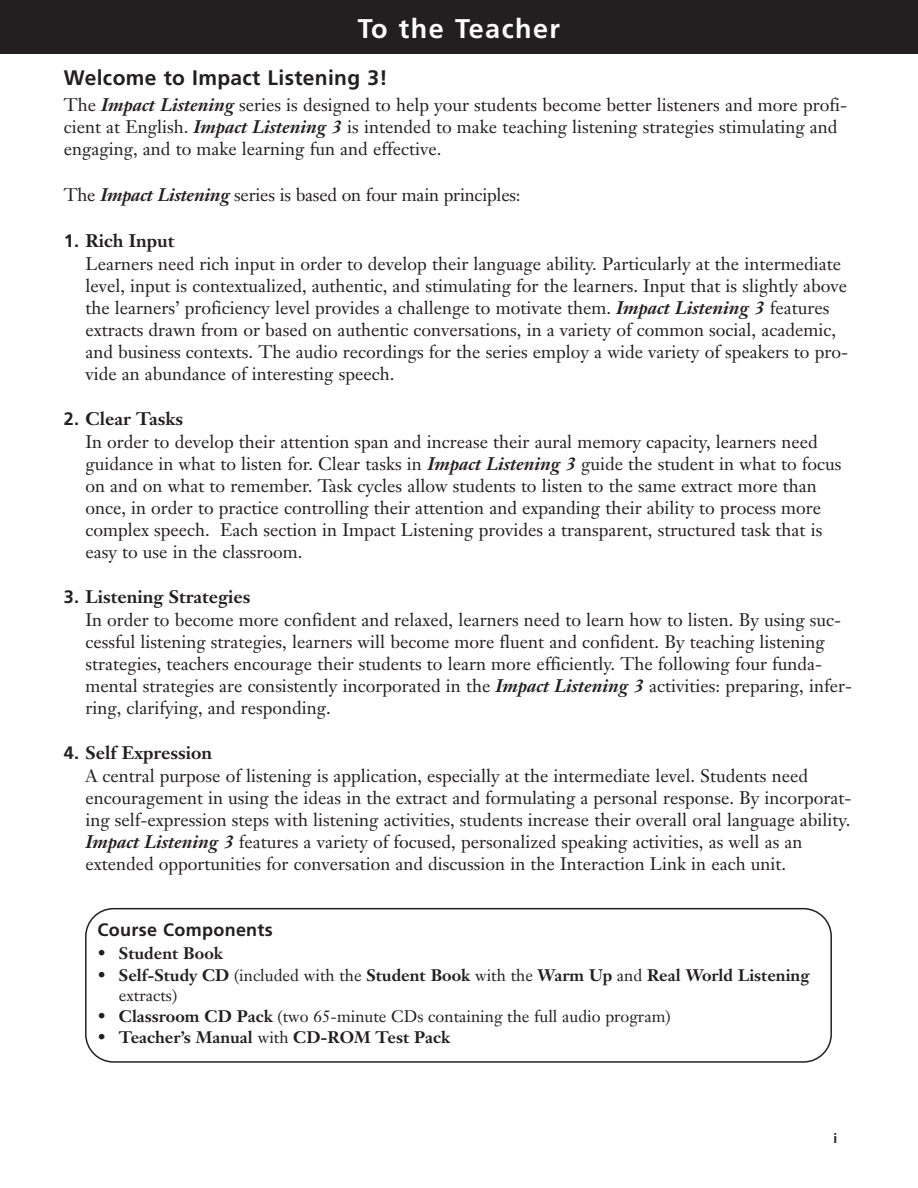
<style>
.page{position:relative;width:918px;height:1188px;background:#fff}
.page>*{position:absolute;margin:0;border:0;box-sizing:border-box;transform-origin:0 0}
.t1{font:700 27px "Frutiger";letter-spacing:.055em;color:#fff}
.t2{font:700 21px "Frutiger";letter-spacing:.015em;color:#231f20}
.t3{font:18px/22.2px "Janson Text";color:#231f20}
.t4{font:700 18px "Frutiger";letter-spacing:.015em;color:#231f20}
.t5{font:700 16.5px/20.2px "Janson Text";color:#231f20}
.t6{font:16.5px "Janson Text";color:#231f20}
.t7{font:700 13.5px "Frutiger";color:#231f20}
.s1{font-weight:700;font-style:italic}
.s2{font-family:"Frutiger";font-weight:700}
.s3{font-weight:700}
.s4{font-weight:400}
</style>
<div class="page">
<div style="left:0;top:0;width:918px;height:54px;background:#231f20"></div>
<svg style="left:85px;top:908px;width:747px;height:155px"></svg>
<h1 class="t1" style="left:358px;top:18px;width:204px">To the Teacher</h1>
<p class="t2" style="left:64px;top:69px;width:325px">Welcome to Impact Listening 3!</p>
<p class="t3" style="left:64px;top:95px;width:785px">The <span class="s1">Impact Listening</span> series is designed to help your students become better listeners and more profi&shy;cient at English. <span class="s1">Impact Listening 3</span> is intended to make teaching listening strategies stimulating and engaging, and to make learning fun and effective.</p>
<p class="t3" style="left:64px;top:185px;width:458px">The <span class="s1">Impact Listening</span> series is based on four main principles:</p>
<p class="t3" style="left:85px;top:231px;width:764px;text-indent:-22px"><span class="s2">1.</span> <span class="s3">Rich Input<br></span>Learners need rich input in order to develop their language ability. Particularly at the intermediate level, input is contextualized, authentic, and stimulating for the learners. Input that is slightly above the learners’ proficiency level provides a challenge to motivate them. <span class="s1">Impact Listening 3</span> features extracts drawn from or based on authentic conversations, in a variety of common social, academic, and business contexts. The audio recordings for the series employ a wide variety of speakers to pro&shy;vide an abundance of interesting speech.</p>
<p class="t3" style="left:85px;top:409px;width:758px;text-indent:-22px"><span class="s2">2.</span> <span class="s3">Clear Tasks<br></span>In order to develop their attention span and increase their aural memory capacity, learners need guidance in what to listen for. Clear tasks in <span class="s1">Impact Listening 3</span> guide the student in what to focus on and on what to remember. Task cycles allow students to listen to the same extract more than once, in order to practice controlling their attention and expanding their ability to process more complex speech. Each section in Impact Listening provides a transparent, structured task that is easy to use in the classroom.</p>
<p class="t3" style="left:85px;top:587px;width:768px;text-indent:-22px"><span class="s2">3.</span> <span class="s3">Listening Strategies<br></span>In order to become more confident and relaxed, learners need to learn how to listen. By using suc&shy;cessful listening strategies, learners will become more fluent and confident. By teaching listening strategies, teachers encourage their students to learn more efficiently. The following four funda&shy;mental strategies are consistently incorporated in the <span class="s1">Impact Listening 3</span> activities: preparing, infer&shy;ring, clarifying, and responding.</p>
<p class="t3" style="left:85px;top:743px;width:768px;text-indent:-22px"><span class="s2">4.</span> <span class="s3">Self Expression<br></span>A central purpose of listening is application, especially at the intermediate level. Students need encouragement in using the ideas in the extract and formulating a personal response. By incorporat&shy;ing self-expression steps with listening activities, students increase their overall oral language ability.<br><span class="s1">Impact Listening 3</span> features a variety of focused, personalized speaking activities, as well as an extended opportunities for conversation and discussion in the Interaction Link in each unit.</p>
<p class="t4" style="left:98px;top:922px;width:177px">Course Components</p>
<p class="t5" style="left:97px;top:945px;width:127px"><span class="s4">•</span> Student Book</p>
<p class="t5" style="left:119px;top:967px;width:692px;text-indent:-22px"><span class="s4">•</span> Self-Study CD <span class="s4">(included with the</span> Student Book <span class="s4">with the</span> Warm Up <span class="s4">and</span> Real World Listening <span class="s4">extracts)</span></p>
<p class="t6" style="left:97px;top:1010px;width:575px">• <span class="s3">Classroom CD Pack</span> (two 65-minute CDs containing the full audio program)</p>
<p class="t5" style="left:97px;top:1029px;width:354px"><span class="s4">•</span> Teacher’s Manual <span class="s4">with</span> CD-ROM Test Pack</p>
<p class="t7" style="left:834px;top:1133px;width:5px">i</p>
</div>
